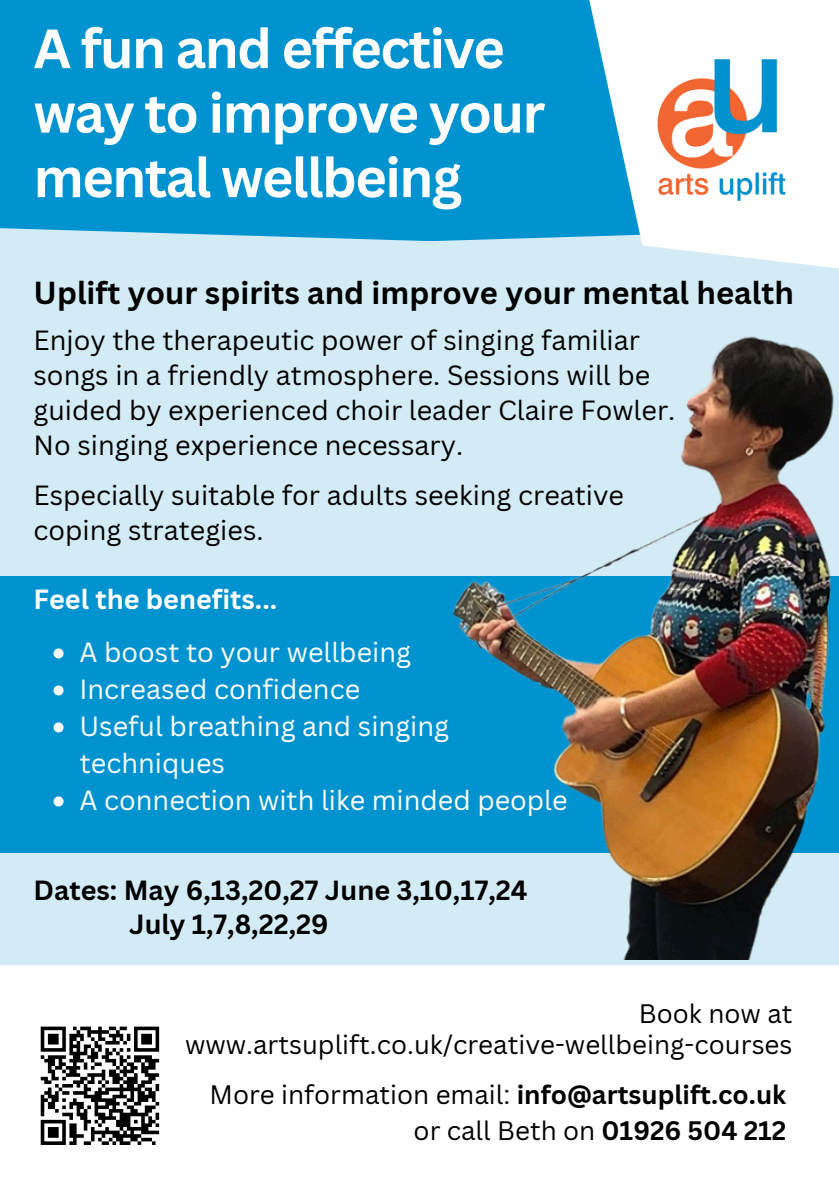
<style>
.page{position:relative;width:839px;height:1191px;background:#fff}
.page>*{position:absolute;margin:0;border:0;box-sizing:border-box;transform-origin:0 0}
.t1{font:700 54px/64.4px "Canva Sans";letter-spacing:-.03em;color:#fff}
.t2{font:700 31px "Canva Sans";color:#000}
.t3{font:27px/35px "Canva Sans";color:#000}
.t4{font:27px "Canva Sans";color:#fff}
.t5{font:700 27px/34.4px "Canva Sans";color:#000}
.t6{font:700 27px "Canva Sans";color:#fff}
.t7{font:26px "Canva Sans";color:#000}
.s1{font-weight:700}
</style>
<div class="page">
<div style="left:0;top:201px;width:838px;height:809px;background:#d2ebf5"></div>
<div style="left:0;top:0;width:563px;height:241px;background:#0193d0"></div>
<svg style="left:563px;top:0;width:275px;height:269px"></svg>
<img style="left:650px;top:59px;width:142px;height:142px">
<div style="left:0;top:965px;width:838px;height:226px;background:#fff"></div>
<div style="left:0;top:576px;width:838px;height:276px;background:#0193d0"></div>
<svg style="left:40px;top:1026px;width:120px;height:119px"></svg>
<img style="left:406px;top:336px;width:432px;height:623px">
<svg style="left:54px;top:648px;width:10px;height:10px"></svg>
<svg style="left:54px;top:685px;width:10px;height:10px"></svg>
<svg style="left:54px;top:722px;width:10px;height:10px"></svg>
<svg style="left:54px;top:796px;width:10px;height:10px"></svg>
<p class="t1" style="left:34px;top:15px;width:513px">A fun and effective way to improve your mental wellbeing</p>
<p class="t2" style="left:34px;top:271px;width:761px">Uplift your spirits and improve your mental health</p>
<p class="t3" style="left:34px;top:322px;width:643px">Enjoy the therapeutic power of singing familiar songs in a friendly atmosphere. Sessions will be guided by experienced choir leader Claire Fowler.<br>No singing experience necessary.</p>
<p class="t3" style="left:34px;top:477px;width:592px">Especially suitable for adults seeking creative</p>
<h3 class="t3" style="left:34px;top:512px;width:231px">coping strategies.</h3>
<p class="t6" style="left:34px;top:581px;width:245px">Feel the benefits...</p>
<p class="t4" style="left:79px;top:634px;width:333px">A boost to your wellbeing</p>
<p class="t4" style="left:79px;top:671px;width:282px">Increased confidence</p>
<h3 class="t4" style="left:79px;top:708px;width:371px">Useful breathing and singing</h3>
<p class="t4" style="left:80px;top:745px;width:147px">techniques</p>
<p class="t4" style="left:79px;top:782px;width:489px">A connection with like minded people</p>
<p class="t5" style="left:129px;top:872px;width:400px;text-indent:-96px">Dates: May 6,13,20,27 June 3,10,17,24<br>July 1,7,8,22,29</p>
<h1 class="t7" style="left:639px;top:995px;width:155px">Book now at</h1>
<p class="t7" style="left:185px;top:1026px;width:609px">www.artsuplift.co.uk/creative-wellbeing-courses</p>
<h2 class="t7" style="left:209px;top:1076px;width:578px">More information email: <span class="s1">info@artsuplift.co.uk</span></h2>
<p class="t7" style="left:413px;top:1112px;width:374px">or call Beth on <span class="s1">01926 504 212</span></p>
</div>
